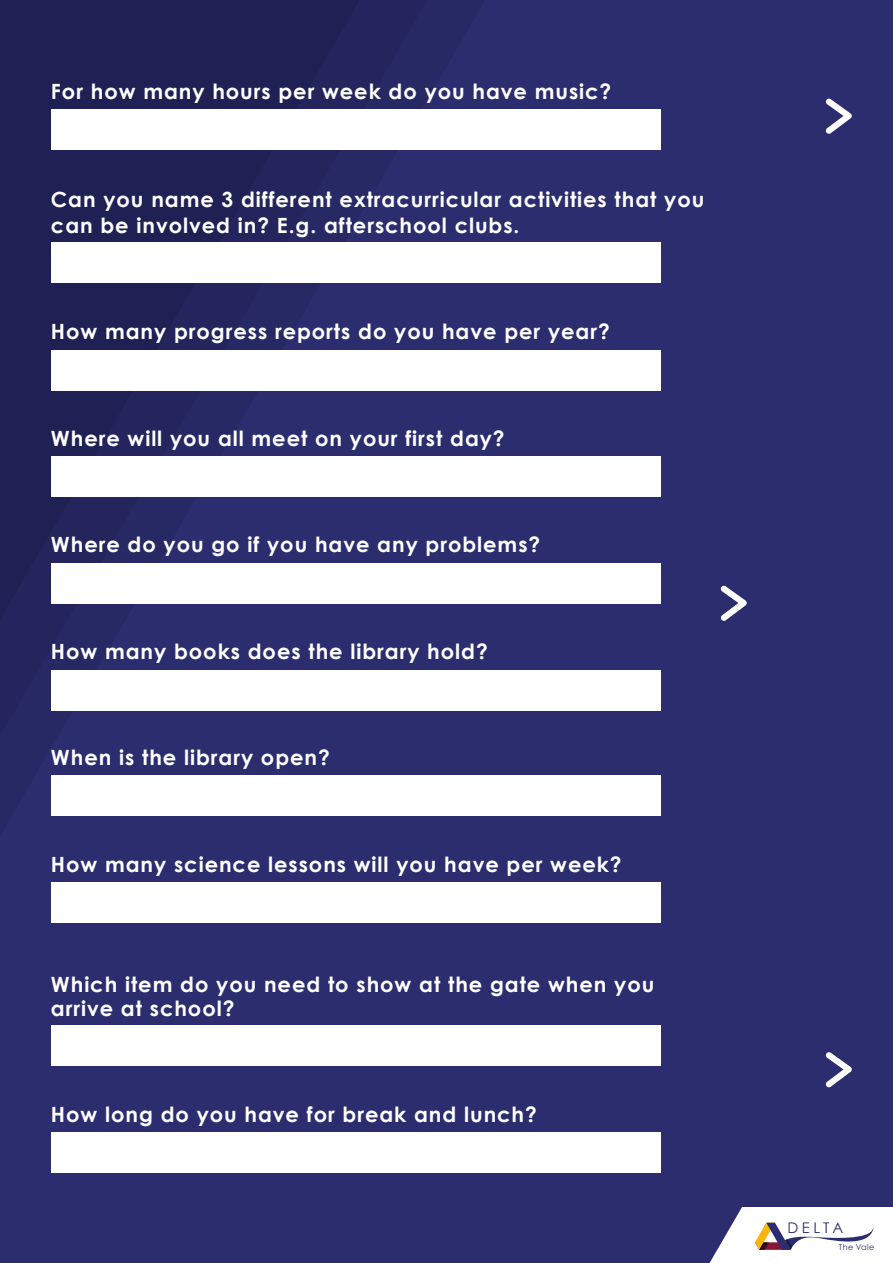
<style>
.page{position:relative;width:893px;height:1263px;background:#fff}
.page>*{position:absolute;margin:0;border:0;box-sizing:border-box;transform-origin:0 0}
.t1{font:700 21px/25.5px "Century Gothic";letter-spacing:.045em;color:#fff}
.t2{font:14.7px "Century Gothic";letter-spacing:.225em;color:#2b2d6f}
.t3{font:8.1px "Century Gothic";letter-spacing:.05em;color:#2b2d6f}
</style>
<div class="page">
<div style="left:1px;top:0;width:892px;height:1263px;background:#2b2d6f"></div>
<svg style="left:710px;top:1207px;width:183px;height:56px;background:#dfdde4"></svg>
<svg style="left:1px;top:0;width:426px;height:735px;fill:#23255c"></svg>
<div style="left:51px;top:109px;width:609px;height:41px;background:#fff"></div>
<div style="left:51px;top:243px;width:609px;height:40px;background:#fff"></div>
<div style="left:51px;top:350px;width:609px;height:41px;background:#fff"></div>
<div style="left:51px;top:457px;width:609px;height:40px;background:#fff"></div>
<div style="left:51px;top:563px;width:609px;height:40px;background:#fff"></div>
<div style="left:51px;top:670px;width:609px;height:40px;background:#fff"></div>
<div style="left:51px;top:776px;width:609px;height:40px;background:#fff"></div>
<div style="left:51px;top:1026px;width:609px;height:40px;background:#fff"></div>
<div style="left:51px;top:1132px;width:609px;height:40px;background:#fff"></div>
<div style="left:51px;top:882px;width:609px;height:40px;background:#fff"></div>
<svg style="left:825px;top:98px;width:27px;height:36px"></svg>
<svg style="left:720px;top:585px;width:27px;height:36px"></svg>
<svg style="left:825px;top:1052px;width:27px;height:35px"></svg>
<p class="t1" style="left:51px;top:78px;width:562px">For how many hours per week do you have music?</p>
<p class="t1" style="left:51px;top:186px;width:655px">Can you name 3 different extracurricular activities that you can be involved in? E.g. afterschool clubs.</p>
<p class="t1" style="left:51px;top:318px;width:560px">How many progress reports do you have per year?</p>
<p class="t1" style="left:51px;top:424px;width:455px">Where will you all meet on your first day?</p>
<p class="t1" style="left:51px;top:531px;width:491px">Where do you go if you have any problems?</p>
<p class="t1" style="left:51px;top:637px;width:438px">How many books does the library hold?</p>
<p class="t1" style="left:51px;top:744px;width:280px">When is the library open?</p>
<p class="t1" style="left:51px;top:850px;width:572px">How many science lessons will you have per week?</p>
<p class="t1" style="left:51px;top:971px;width:605px;line-height:24px">Which item do you need to show at the gate when you arrive at school?</p>
<p class="t1" style="left:51px;top:1101px;width:487px">How long do you have for break and lunch?</p>
<p class="t2" style="left:787px;top:1218px;width:57px">DELTA</p>
<p class="t3" style="left:839px;top:1241px;width:37px">The Vale</p>
</div>
